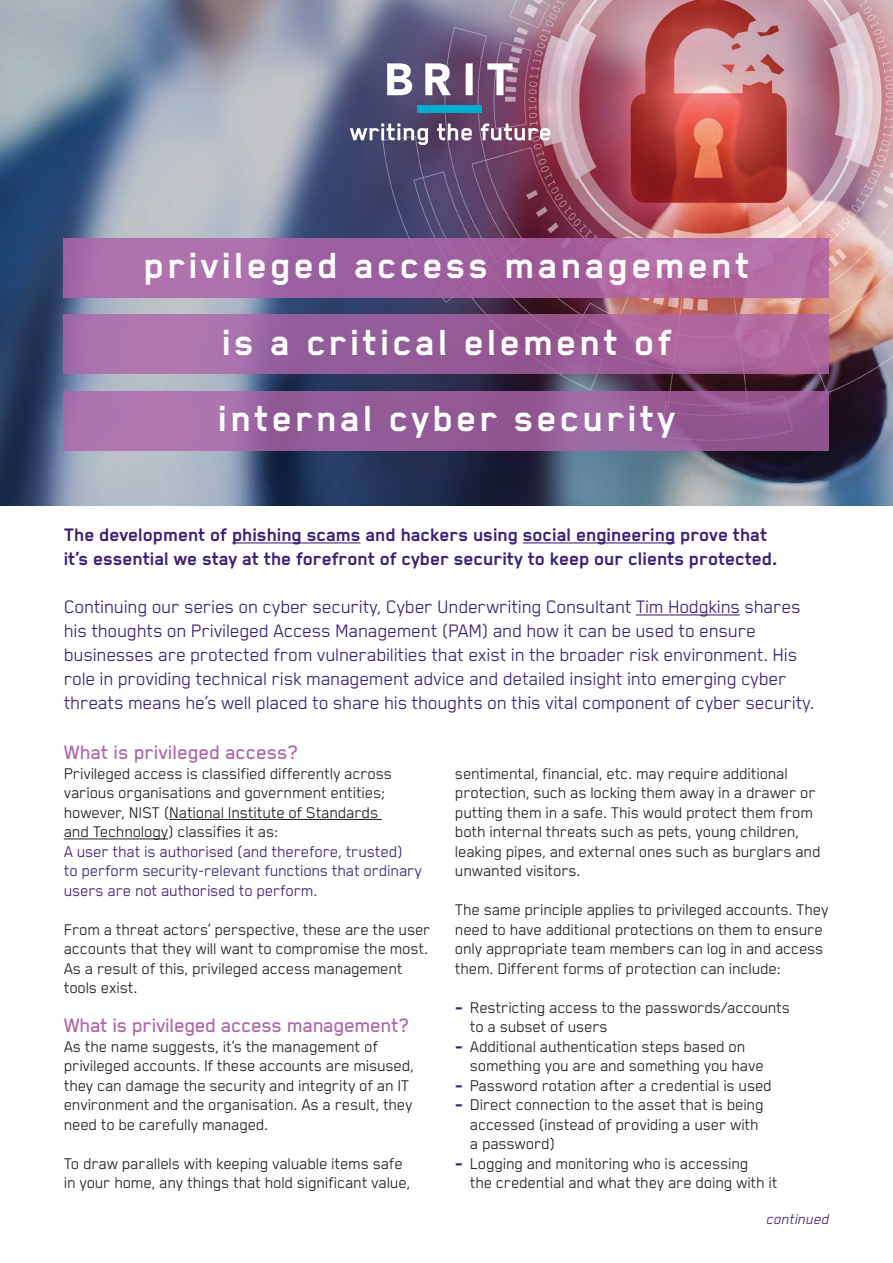
<style>
.page{position:relative;width:893px;height:1263px;background:#fff}
.page>*{position:absolute;margin:0;border:0;box-sizing:border-box;transform-origin:0 0}
.t1{font:700 42px/76.5px "Blender";letter-spacing:.08em;color:#fff;text-align:center}
.t2{font:500 22.5px "Blender";letter-spacing:-.01em;color:#ae65a9}
.t3{font:21px/24px "Blender";letter-spacing:-.01em;color:#3a2178}
.t4{font:700 21px/24px "Blender";color:#3a2178}
.t5{font:18px/19.5px "Blender";letter-spacing:-.01em;color:#231f20}
.t6{font:18px/19.5px "Blender";letter-spacing:-.01em;color:#3a2178}
.t7{font:italic 16.5px "Blender";color:#3a2178}
.s1{font-weight:700;font-size:22.5px;color:#3a2178}
</style>
<div class="page">
<img style="left:0;top:0;width:893px;height:506px">
<svg style="left:387px;top:63px;width:126px;height:32px"></svg>
<div style="left:417px;top:106px;width:65px;height:7px;background:#00add0"></div>
<svg style="left:350px;top:124px;width:78px;height:21px"></svg>
<svg style="left:437px;top:124px;width:35px;height:16px"></svg>
<svg style="left:481px;top:123px;width:69px;height:17px"></svg>
<svg style="left:64px;top:238px;width:765px;height:60px;background:#a867a3"></svg>
<svg style="left:64px;top:315px;width:765px;height:59px;background:#a1649e"></svg>
<svg style="left:64px;top:391px;width:765px;height:60px;background:#9a619c"></svg>
<hr style="left:169px;top:819px;width:213px;height:1px;background:#231f20">
<hr style="left:64px;top:838px;width:104px;height:1px;background:#231f20">
<hr style="left:232px;top:542px;width:129px;height:1px;background:#3a2178">
<hr style="left:523px;top:542px;width:152px;height:1px;background:#3a2178">
<hr style="left:636px;top:614px;width:104px;height:1px;background:#3a2178">
<h1 class="t1" style="left:144px;top:227px;width:607px">privileged access management is a critical element of internal cyber security</h1>
<p class="t4" style="left:64px;top:522px;width:715px">The development of phishing scams and hackers using social engineering prove that it’s essential we stay at the forefront of cyber security to keep our clients protected.</p>
<p class="t3" style="left:64px;top:594px;width:752px">Continuing our series on cyber security, Cyber Underwriting Consultant Tim Hodgkins shares his thoughts on Privileged Access Management (PAM) and how it can be used to ensure businesses are protected from vulnerabilities that exist in the broader risk environment. His role in providing technical risk management advice and detailed insight into emerging cyber threats means he’s well placed to share his thoughts on this vital component of cyber security.</p>
<p class="t2" style="left:64px;top:741px;width:235px">What is privileged access?</p>
<p class="t5" style="left:64px;top:763px;width:330px">Privileged access is classified differently across various organisations and government entities; however, NIST (National Institute of Standards and Technology) classifies it as:</p>
<p class="t6" style="left:64px;top:841px;width:360px">A user that is authorised (and therefore, trusted)<br>to perform security-relevant functions that ordinary users are not authorised to perform.</p>
<p class="t5" style="left:64px;top:919px;width:368px">From a threat actors’ perspective, these are the user accounts that they will want to compromise the most.<br>As a result of this, privileged access management tools exist.</p>
<p class="t2" style="left:64px;top:1014px;width:346px">What is privileged access management?</p>
<p class="t5" style="left:64px;top:1036px;width:352px">As the name suggests, it’s the management of privileged accounts. If these accounts are misused, they can damage the security and integrity of an IT environment and the organisation. As a result, they need to be carefully managed.</p>
<p class="t5" style="left:64px;top:1153px;width:348px">To draw parallels with keeping valuable items safe in your home, any things that hold significant value,</p>
<p class="t5" style="left:455px;top:763px;width:367px">sentimental, financial, etc. may require additional protection, such as locking them away in a drawer or putting them in a safe. This would protect them from both internal threats such as pets, young children, leaking pipes, and external ones such as burglars and unwanted visitors.</p>
<p class="t5" style="left:455px;top:900px;width:375px">The same principle applies to privileged accounts. They need to have additional protections on them to ensure only appropriate team members can log in and access them. Different forms of protection can include:</p>
<p class="t5" style="left:470px;top:997px;width:322px;text-indent:-15px"><span class="s1">–</span> Restricting access to the passwords/accounts to a subset of users</p>
<p class="t5" style="left:470px;top:1036px;width:295px;text-indent:-15px"><span class="s1">–</span> Additional authentication steps based on something you are and something you have</p>
<p class="t5" style="left:455px;top:1075px;width:318px"><span class="s1">–</span> Password rotation after a credential is used</p>
<p class="t5" style="left:470px;top:1095px;width:295px;text-indent:-15px"><span class="s1">–</span> Direct connection to the asset that is being accessed (instead of providing a user with a password)</p>
<p class="t5" style="left:470px;top:1153px;width:309px;text-indent:-15px"><span class="s1">–</span> Logging and monitoring who is accessing<br>the credential and what they are doing with it</p>
<p class="t7" style="left:766px;top:1211px;width:64px">continued</p>
</div>
